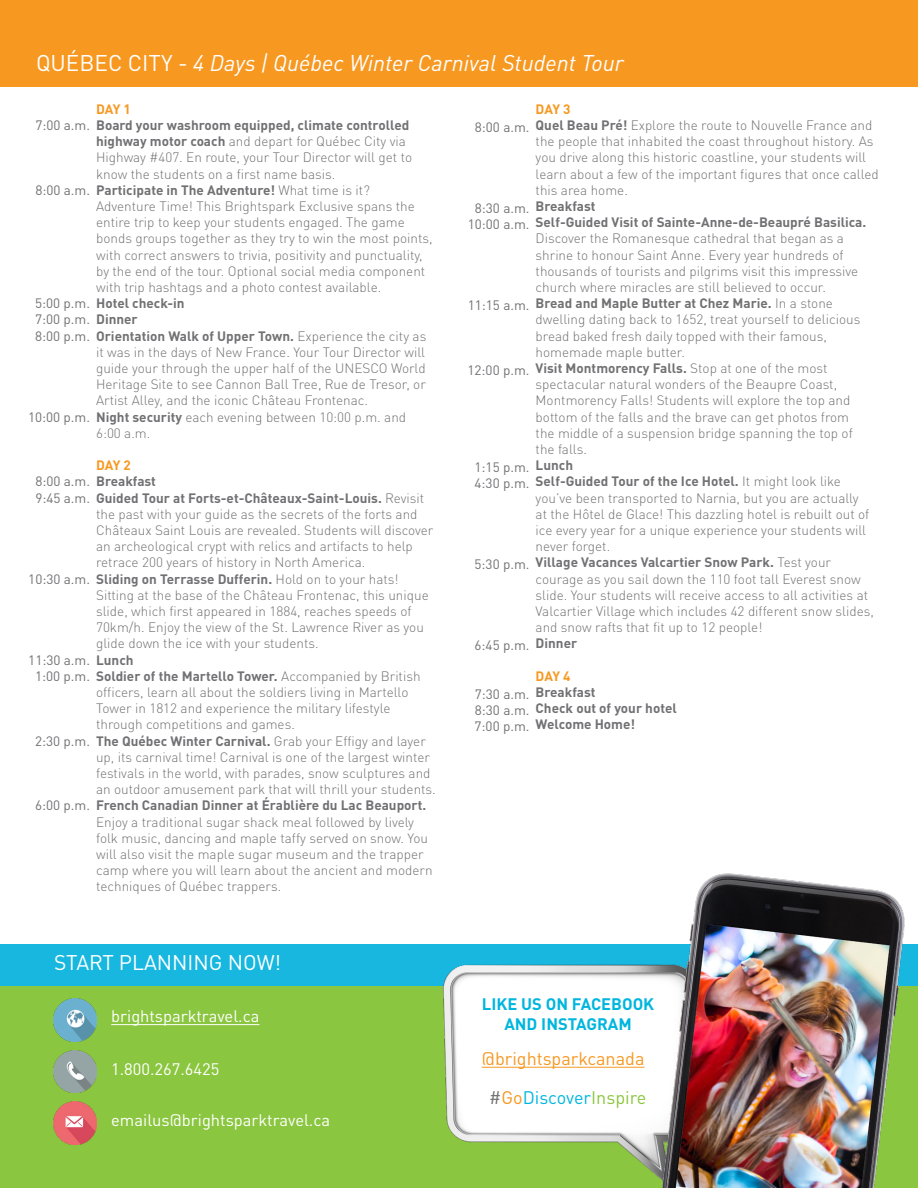
<style>
.page{position:relative;width:918px;height:1188px;background:#fff}
.page>*{position:absolute;margin:0;border:0;box-sizing:border-box;transform-origin:0 0}
.t1{font:italic 22.5px "DIN Pro";color:#fff}
.t2{font:21px "DIN Pro";color:#fff}
.t3{font:18px "DIN Pro";color:#00b6de}
.t4{font:18px "DIN Pro";color:#f79821}
.t5{font:16.5px "DIN Pro";color:#fff}
.t6{font:700 16.5px/19.8px "DIN Pro";color:#00b6de;text-align:center}
.t7{font:300 13.5px/16.2px "DIN Pro";color:#717174}
.t8{font:700 13.5px "DIN Pro";color:#717174}
.t9{font:13.5px "DIN Pro";color:#717174}
.t10{font:700 13.5px "DIN Pro";letter-spacing:-.025em;color:#f79821}
.s1{font-style:normal}
.s2{font-weight:400}
.s3{font-weight:700}
.s4{font-weight:300}
.s5{color:#717174}
.s6{color:#f7971d}
.s7{color:#8bc63e}
</style>
<div class="page">
<div style="left:0;top:0;width:918px;height:86px;background:#f79821"></div>
<div style="left:0;top:944px;width:918px;height:244px;background:#17b7e0"></div>
<div style="left:0;top:987px;width:918px;height:201px;background:#8bc640"></div>
<img style="left:432px;top:964px;width:186px;height:179px">
<img style="left:54px;top:1050px;width:42px;height:43px">
<img style="left:54px;top:1102px;width:43px;height:42px">
<img style="left:54px;top:999px;width:42px;height:42px">
<img style="left:618px;top:873px;width:300px;height:315px">
<hr style="left:111px;top:1024px;width:148px;height:1px;background:#fff">
<hr style="left:482px;top:1067px;width:163px;height:1px;background:#f79821">
<p class="t1" style="left:36px;top:46px;width:589px"><span class="s1">QUÉBEC CITY -</span> 4 Days | Québec Winter Carnival Student Tour</p>
<p class="t10" style="left:96px;top:98px;width:36px">DAY 1</p>
<p class="t7" style="left:96px;top:116px;width:318px;text-indent:-61px"><span class="s2">7:00 a.m.</span> <span class="s3">Board your washroom equipped, climate controlled highway motor coach</span> and depart for Québec City via Highway #407. En route, your Tour Director will get to know the students on a first name basis.</p>
<p class="t8" style="left:35px;top:179px;width:336px"><span class="s2">8:00 a.m.</span> Participate in The Adventure! <span class="s4">What time is it?</span></p>
<p class="t7" style="left:96px;top:197px;width:338px">Adventure Time! This Brightspark Exclusive spans the entire trip to keep your students engaged. The game bonds groups together as they try to win the most points, with correct answers to trivia, positivity and punctuality, by the end of the tour. Optional social media component with trip hashtags and a photo contest available.</p>
<p class="t8" style="left:35px;top:293px;width:151px"><span class="s2">5:00 p.m.</span> Hotel check-in</p>
<p class="t9" style="left:35px;top:309px;width:104px">7:00 p.m. <span class="s3">Dinner</span></p>
<p class="t7" style="left:96px;top:327px;width:332px;text-align:justify;text-indent:-61px"><span class="s2">8:00 p.m.</span> <span class="s3">Orientation Walk of Upper Town.</span> Experience the city as it was in the days of New France. Your Tour Director will guide your through the upper half of the UNESCO World Heritage Site to see Cannon Ball Tree, Rue de Tresor, or Artist Alley, and the iconic Château Frontenac.</p>
<p class="t7" style="left:96px;top:408px;width:312px;text-indent:-68px"><span class="s2">10:00 p.m.</span> <span class="s3">Night security</span> each evening between 10:00 p.m. and<br>6:00 a.m.</p>
<p class="t10" style="left:96px;top:455px;width:36px">DAY 2</p>
<p class="t8" style="left:35px;top:471px;width:122px"><span class="s2">8:00 a.m.</span> Breakfast</p>
<p class="t7" style="left:96px;top:489px;width:339px;text-indent:-61px"><span class="s2">9:45 a.m.</span> <span class="s3">Guided Tour at Forts-et-Châteaux-Saint-Louis.</span> Revisit the past with your guide as the secrets of the forts and Châteaux Saint Louis are revealed. Students will discover an archeological crypt with relics and artifacts to help retrace 200 years of history in North America.</p>
<p class="t7" style="left:96px;top:570px;width:334px;text-indent:-68px"><span class="s2">10:30 a.m.</span> <span class="s3">Sliding on Terrasse Dufferin.</span> Hold on to your hats!<br>Sitting at the base of the Château Frontenac, this unique slide, which first appeared in 1884, reaches speeds of 70km/h. Enjoy the view of the St. Lawrence River as you glide down the ice with your students.</p>
<p class="t9" style="left:28px;top:649px;width:107px">11:30 a.m. <span class="s3">Lunch</span></p>
<p class="t7" style="left:96px;top:667px;width:326px;text-indent:-61px"><span class="s2">1:00 p.m.</span> <span class="s3">Soldier of the Martello Tower.</span> Accompanied by British officers, learn all about the soldiers living in Martello Tower in 1812 and experience the military lifestyle through competitions and games.</p>
<p class="t7" style="left:96px;top:732px;width:341px;text-indent:-61px"><span class="s2">2:30 p.m.</span> <span class="s3">The Québec Winter Carnival.</span> Grab your Effigy and layer up, its carnival time! Carnival is one of the largest winter festivals in the world, with parades, snow sculptures and an outdoor amusement park that will thrill your students.</p>
<p class="t7" style="left:96px;top:797px;width:338px;text-indent:-61px"><span class="s2">6:00 p.m.</span> <span class="s3">French Canadian Dinner at Érablière du Lac Beauport.<br></span>Enjoy a traditional sugar shack meal followed by lively folk music, dancing and maple taffy served on snow. You will also visit the maple sugar museum and the trapper camp where you will learn about the ancient and modern techniques of Québec trappers.</p>
<p class="t2" style="left:54px;top:947px;width:229px">START PLANNING NOW!</p>
<p class="t5" style="left:111px;top:1004px;width:150px">brightsparktravel.ca</p>
<p class="t5" style="left:111px;top:1057px;width:110px">1.800.267.6425</p>
<p class="t5" style="left:111px;top:1108px;width:220px">emailus@brightsparktravel.ca</p>
<p class="t10" style="left:536px;top:98px;width:36px">DAY 3</p>
<p class="t7" style="left:536px;top:116px;width:345px"><span class="s3">Quel Beau Pré!</span> Explore the route to Nouvelle France and the people that inhabited the coast throughout history. As you drive along this historic coastline, your students will learn about a few of the important figures that once called this area home.</p>
<p class="t8" style="left:536px;top:196px;width:61px">Breakfast</p>
<p class="t7" style="left:536px;top:213px;width:332px"><span class="s3">Self-Guided Visit of Sainte-Anne-de-Beaupré Basilica.<br></span>Discover the Romanesque cathedral that began as a shrine to honour Saint Anne. Every year hundreds of thousands of tourists and pilgrims visit this impressive church where miracles are still believed to occur.</p>
<p class="t7" style="left:536px;top:294px;width:326px"><span class="s3">Bread and Maple Butter at Chez Marie.</span> In a stone dwelling dating back to 1652, treat yourself to delicious bread baked fresh daily topped with their famous, homemade maple butter.</p>
<p class="t7" style="left:536px;top:359px;width:319px"><span class="s3">Visit Montmorency Falls.</span> Stop at one of the most spectacular natural wonders of the Beaupre Coast, Montmorency Falls! Students will explore the top and bottom of the falls and the brave can get photos from the middle of a suspension bridge spanning the top of the falls.</p>
<p class="t8" style="left:536px;top:455px;width:39px">Lunch</p>
<p class="t7" style="left:536px;top:473px;width:335px"><span class="s3">Self-Guided Tour of the Ice Hotel.</span> It might look like you’ve been transported to Narnia, but you are actually at the Hôtel de Glace! This dazzling hotel is rebuilt out of ice every year for a unique experience your students will never forget.</p>
<p class="t7" style="left:536px;top:554px;width:340px"><span class="s3">Village Vacances Valcartier Snow Park.</span> Test your courage as you sail down the 110 foot tall Everest snow slide. Your students will receive access to all activities at Valcartier Village which includes 42 different snow slides, and snow rafts that fit up to 12 people!</p>
<p class="t8" style="left:536px;top:633px;width:43px">Dinner</p>
<p class="t10" style="left:536px;top:665px;width:36px">DAY 4</p>
<p class="t8" style="left:536px;top:682px;width:61px">Breakfast</p>
<p class="t8" style="left:536px;top:698px;width:143px">Check out of your hotel</p>
<p class="t8" style="left:536px;top:714px;width:101px">Welcome Home!</p>
<p class="t9" style="left:475px;top:116px;width:56px">8:00 a.m.</p>
<p class="t9" style="left:475px;top:197px;width:56px">8:30 a.m.</p>
<p class="t9" style="left:468px;top:214px;width:63px">10:00 a.m.</p>
<p class="t9" style="left:468px;top:295px;width:63px">11:15 a.m.</p>
<p class="t9" style="left:468px;top:359px;width:64px">12:00 p.m.</p>
<p class="t9" style="left:475px;top:457px;width:57px">1:15 p.m.</p>
<p class="t9" style="left:475px;top:473px;width:57px">4:30 p.m.</p>
<p class="t9" style="left:475px;top:554px;width:57px">5:30 p.m.</p>
<p class="t9" style="left:475px;top:635px;width:57px">6:45 p.m.</p>
<p class="t9" style="left:475px;top:683px;width:56px">7:30 a.m.</p>
<p class="t9" style="left:475px;top:700px;width:56px">8:30 a.m.</p>
<p class="t9" style="left:475px;top:716px;width:57px">7:00 p.m.</p>
<p class="t6" style="left:482px;top:993px;width:174px">LIKE US ON FACEBOOK<br>AND INSTAGRAM</p>
<p class="t4" style="left:482px;top:1045px;width:164px">@brightsparkcanada</p>
<p class="t3" style="left:489px;top:1083px;width:159px"><span class="s5">#</span><span class="s6">Go</span>Discover<span class="s7">Inspire</span></p>
</div>
